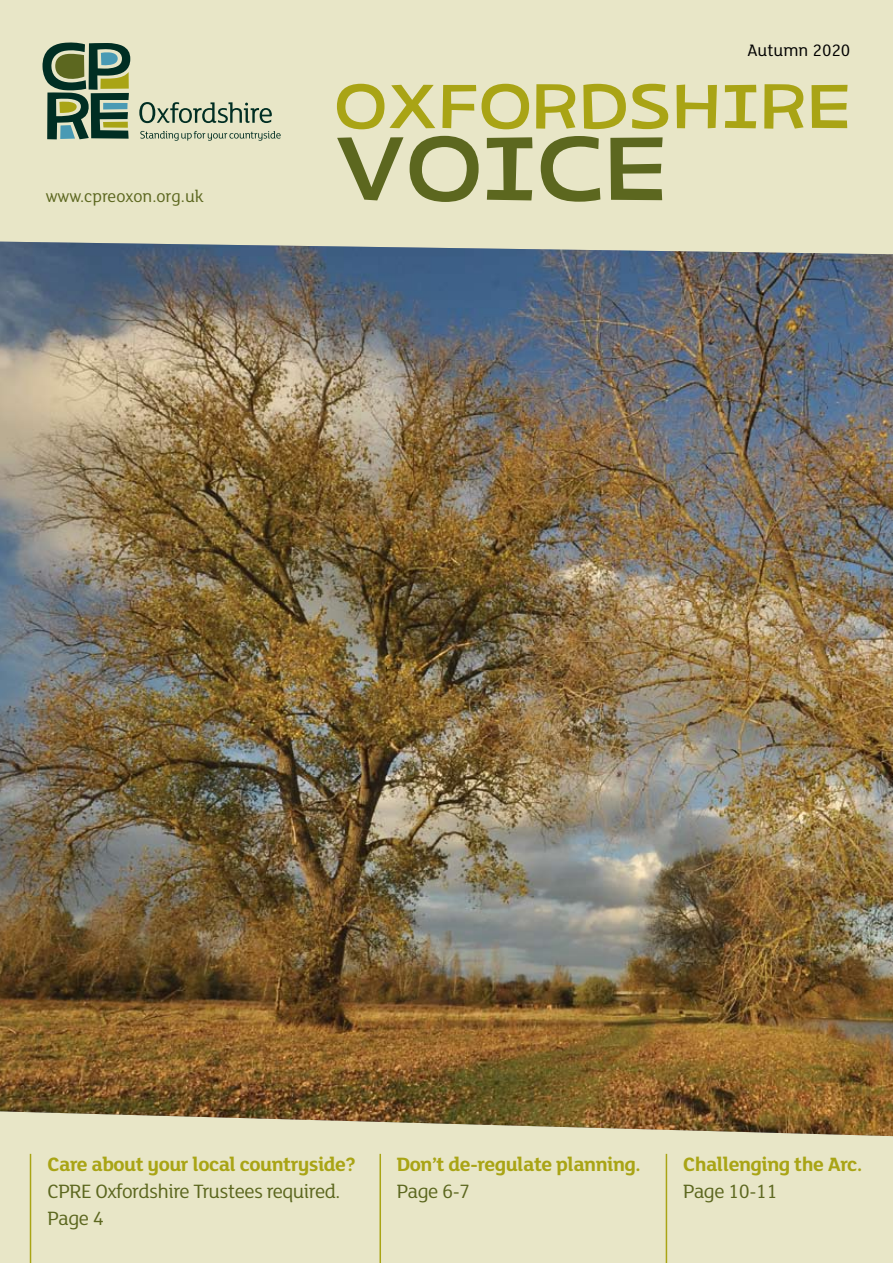
<style>
.page{position:relative;width:893px;height:1263px;background:#e8e6c7}
.page>*{position:absolute;margin:0;border:0;box-sizing:border-box;transform-origin:0 0}
.t1{font:87px "Rustic Open";color:#5c671f}
.t2{font:60px "Rustic Open";letter-spacing:.005em;color:#a9a415}
.t3{font:700 21px "FS Lola";letter-spacing:-.025em;color:#a9a415}
.t4{font:21px/27px "FS Lola";letter-spacing:-.025em;color:#5c671f}
.t5{font:18px "FS Lola";color:#5c671f}
.t6{font:18px "FS Lola";color:#000}
</style>
<div class="page">
<hr style="left:666px;top:1154px;width:1px;height:109px;background:#a9a415">
<hr style="left:379px;top:1154px;width:2px;height:109px;background:#a9a415">
<hr style="left:30px;top:1154px;width:1px;height:109px;background:#a9a415">
<svg style="left:43px;top:43px;width:87px;height:96px"></svg>
<svg style="left:140px;top:131px;width:141px;height:10px"></svg>
<svg style="left:139px;top:102px;width:133px;height:21px"></svg>
<img style="left:0;top:242px;width:893px;height:894px">
<p class="t5" style="left:46px;top:185px;width:160px">www.cpreoxon.org.uk</p>
<p class="t6" style="left:747px;top:38px;width:105px">Autumn 2020</p>
<h2 class="t2" style="left:334px;top:79px;width:517px">OXFORDSHIRE</h2>
<h1 class="t1" style="left:334px;top:128px;width:334px">VOICE</h1>
<p class="t3" style="left:48px;top:1150px;width:310px">Care about your local countryside?</p>
<p class="t4" style="left:48px;top:1177px;width:294px">CPRE Oxfordshire Trustees required.<br>Page 4</p>
<p class="t3" style="left:397px;top:1150px;width:245px">Don’t de-regulate planning.</p>
<p class="t4" style="left:397px;top:1177px;width:75px">Page 6-7</p>
<p class="t3" style="left:683px;top:1150px;width:181px">Challenging the Arc.</p>
<p class="t4" style="left:683px;top:1177px;width:96px">Page 10-11</p>
</div>
